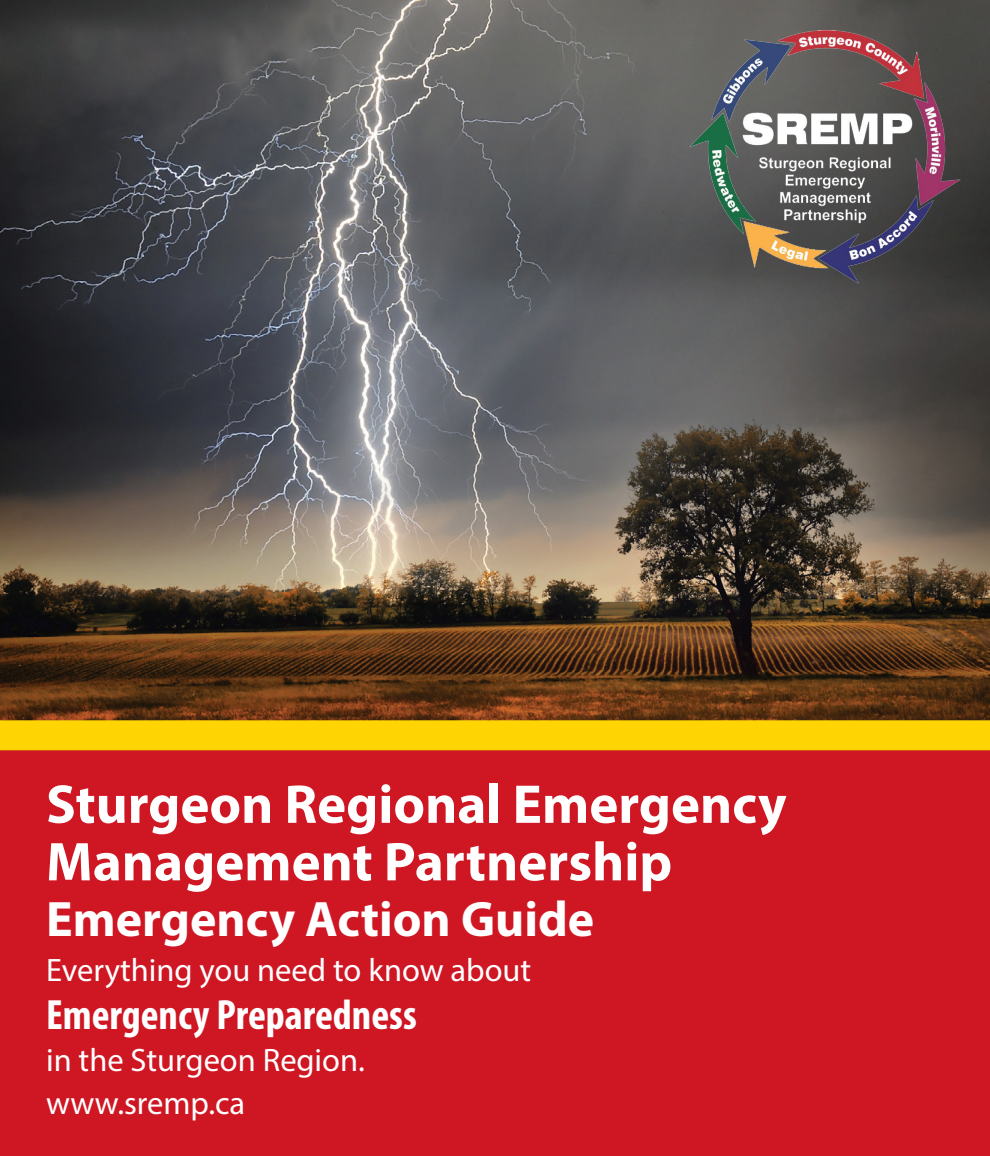
<style>
.page{position:relative;width:990px;height:1156px;background:#fff}
.page>*{position:absolute;margin:0;border:0;box-sizing:border-box;transform-origin:0 0}
.t1{font:700 55px/57.5px "Myriad Pro";color:#fff}
.t2{font:700 50px "Myriad Pro";color:#fff}
.t3{font:700 condensed 42.5px "Myriad Pro";color:#fff}
.t4{font:32.5px/42.5px "Myriad Pro";color:#fff}
</style>
<div class="page">
<img style="left:0;top:0;width:990px;height:720px">
<div style="left:0;top:750px;width:990px;height:405px;background:#cf1623"></div>
<div style="left:0;top:720px;width:990px;height:30px;background:#fed503"></div>
<img style="left:689px;top:30px;width:272px;height:253px">
<h1 class="t1" style="left:46px;top:773px;width:742px">Sturgeon Regional Emergency<br>Management Partnership</h1>
<h2 class="t2" style="left:46px;top:886px;width:550px">Emergency Action Guide</h2>
<p class="t4" style="left:46px;top:948px;width:487px">Everything you need to know about</p>
<h3 class="t3" style="left:46px;top:987px;width:372px">Emergency Preparedness</h3>
<p class="t4" style="left:46px;top:1038px;width:320px">in the Sturgeon Region. www.sremp.ca</p>
</div>
